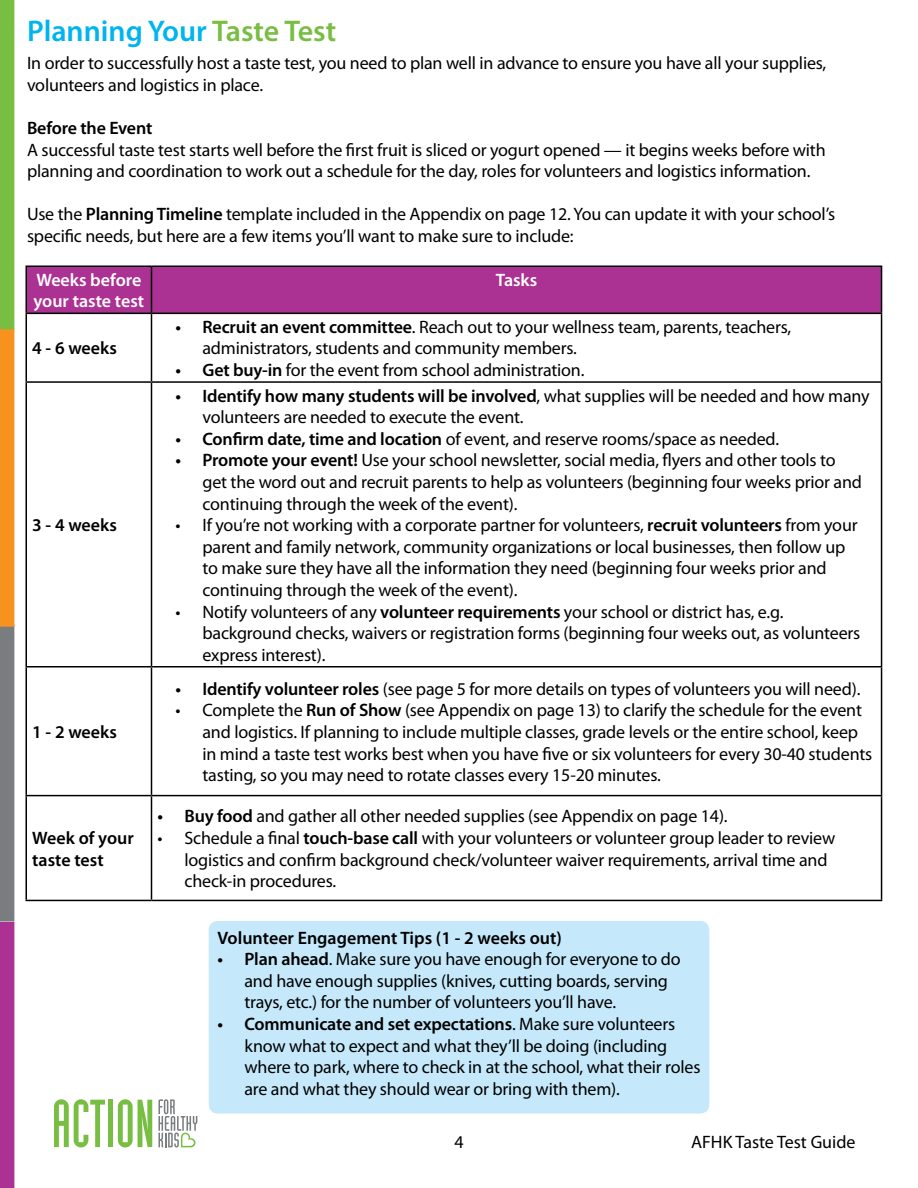
<style>
.page{position:relative;width:918px;height:1188px;background:#fff}
.page>*{position:absolute;margin:0;border:0;box-sizing:border-box;transform-origin:0 0}
.t1{font:600 30px "Myriad Pro";color:#00b5ef}
.t2{font:18px/21.6px "Myriad Pro";letter-spacing:-.01em;color:#000}
.t3{font:600 18px/21.6px "Myriad Pro";color:#000}
.t4{font:600 18px/21.6px "Myriad Pro";color:#fff}
.s1{color:#78be43}
.s2{font-weight:600}
</style>
<div class="page">
<svg style="left:54px;top:1099px;width:51px;height:49px"></svg>
<div style="left:108px;top:1100px;width:5px;height:47px;background:#78be43"></div>
<svg style="left:118px;top:1099px;width:34px;height:49px"></svg>
<svg style="left:158px;top:1099px;width:39px;height:48px"></svg>
<div style="left:209px;top:921px;width:500px;height:193px;background:#c5e9fb;border-radius:9px"></div>
<div style="left:27px;top:267px;width:854px;height:46px;background:#ab3192"></div>
<hr style="left:26px;top:266px;width:126px;height:1px;background:#000">
<hr style="left:26px;top:267px;width:1px;height:46px;background:#000">
<hr style="left:152px;top:266px;width:730px;height:1px;background:#000">
<hr style="left:151px;top:267px;width:1px;height:46px;background:#000">
<hr style="left:881px;top:267px;width:1px;height:46px;background:#000">
<hr style="left:26px;top:313px;width:126px;height:1px;background:#000">
<hr style="left:26px;top:314px;width:1px;height:67px;background:#000">
<hr style="left:152px;top:313px;width:730px;height:1px;background:#000">
<hr style="left:151px;top:314px;width:1px;height:67px;background:#000">
<hr style="left:881px;top:314px;width:1px;height:67px;background:#000">
<hr style="left:26px;top:381px;width:126px;height:2px;background:#000">
<hr style="left:26px;top:383px;width:1px;height:283px;background:#000">
<hr style="left:152px;top:381px;width:730px;height:2px;background:#000">
<hr style="left:151px;top:383px;width:1px;height:283px;background:#000">
<hr style="left:881px;top:383px;width:1px;height:283px;background:#000">
<hr style="left:26px;top:666px;width:126px;height:2px;background:#000">
<hr style="left:26px;top:667px;width:1px;height:128px;background:#000">
<hr style="left:152px;top:666px;width:730px;height:2px;background:#000">
<hr style="left:151px;top:667px;width:1px;height:128px;background:#000">
<hr style="left:881px;top:667px;width:1px;height:128px;background:#000">
<hr style="left:26px;top:795px;width:126px;height:1px;background:#000">
<hr style="left:26px;top:796px;width:1px;height:104px;background:#000">
<hr style="left:152px;top:795px;width:730px;height:1px;background:#000">
<hr style="left:151px;top:796px;width:1px;height:104px;background:#000">
<hr style="left:881px;top:796px;width:1px;height:104px;background:#000">
<hr style="left:26px;top:900px;width:126px;height:1px;background:#000">
<hr style="left:152px;top:900px;width:730px;height:1px;background:#000">
<div style="left:0;top:922px;width:14px;height:266px;background:#ab3192"></div>
<div style="left:0;top:625px;width:14px;height:296px;background:#797d80"></div>
<div style="left:0;top:328px;width:14px;height:299px;background:#f7921e"></div>
<div style="left:0;top:0;width:14px;height:329px;background:#78be43"></div>
<p class="t1" style="left:27px;top:12px;width:311px">Planning Your <span class="s1">Taste Test</span></p>
<p class="t2" style="left:27px;top:52px;width:801px">In order to successfully host a taste test, you need to plan well in advance to ensure you have all your supplies, volunteers and logistics in place.</p>
<p class="t3" style="left:27px;top:117px;width:127px">Before the Event</p>
<p class="t2" style="left:27px;top:138px;width:800px">A successful taste test starts well before the first fruit is sliced or yogurt opened — it begins weeks before with planning and coordination to work out a schedule for the day, roles for volunteers and logistics information.</p>
<p class="t2" style="left:27px;top:203px;width:810px">Use the <span class="s2">Planning Timeline</span> template included in the Appendix on page 12. You can update it with your school’s specific needs, but here are a few items you’ll want to make sure to include:</p>
<p class="t4" style="left:33px;top:268px;width:112px">Weeks before your taste test</p>
<p class="t4" style="left:496px;top:268px;width:43px">Tasks</p>
<p class="t3" style="left:32px;top:337px;width:86px">4 - 6 weeks</p>
<p class="t2" style="left:202px;top:316px;width:590px;text-indent:-27px"><span class="s2">• Recruit an event committee</span>. Reach out to your wellness team, parents, teachers, administrators, students and community members.</p>
<p class="t2" style="left:176px;top:359px;width:410px"><span class="s2">• Get buy-in</span> for the event from school administration.</p>
<p class="t3" style="left:32px;top:514px;width:86px">3 - 4 weeks</p>
<p class="t3" style="left:32px;top:721px;width:86px">1 - 2 weeks</p>
<p class="t3" style="left:32px;top:827px;width:103px">Week of your taste test</p>
<p class="t2" style="left:202px;top:384px;width:669px;text-indent:-27px"><span class="s2">• Identify how many students will be involved</span>, what supplies will be needed and how many volunteers are needed to execute the event.</p>
<p class="t2" style="left:176px;top:428px;width:605px"><span class="s2">• Confirm date, time and location</span> of event, and reserve rooms/space as needed.</p>
<p class="t2" style="left:202px;top:449px;width:661px;text-indent:-27px"><span class="s2">• Promote your event!</span> Use your school newsletter, social media, flyers and other tools to get the word out and recruit parents to help as volunteers (beginning four weeks prior and continuing through the week of the event).</p>
<p class="t2" style="left:202px;top:514px;width:657px;text-indent:-27px">• If you’re not working with a corporate partner for volunteers, <span class="s2">recruit volunteers</span> from your parent and family network, community organizations or local businesses, then follow up to make sure they have all the information they need (beginning four weeks prior and continuing through the week of the event).</p>
<p class="t2" style="left:202px;top:600px;width:659px;text-indent:-27px">• Notify volunteers of any <span class="s2">volunteer requirements</span> your school or district has, e.g. background checks, waivers or registration forms (beginning four weeks out, as volunteers express interest).</p>
<p class="t2" style="left:176px;top:678px;width:686px"><span class="s2">• Identify volunteer roles</span> (see page 5 for more details on types of volunteers you will need).</p>
<p class="t2" style="left:202px;top:699px;width:671px;text-indent:-27px">• Complete the <span class="s2">Run of Show</span> (see Appendix on page 13) to clarify the schedule for the event and logistics. If planning to include multiple classes, grade levels or the entire school, keep in mind a taste test works best when you have five or six volunteers for every 30-40 students tasting, so you may need to rotate classes every 15-20 minutes.</p>
<p class="t2" style="left:158px;top:805px;width:572px"><span class="s2">• Buy food</span> and gather all other needed supplies (see Appendix on page 14).</p>
<p class="t2" style="left:184px;top:827px;width:652px;text-indent:-27px">• Schedule a final <span class="s2">touch-base call</span> with your volunteers or volunteer group leader to review logistics and confirm background check/volunteer waiver requirements, arrival time and check-in procedures.</p>
<p class="t3" style="left:217px;top:926px;width:346px">Volunteer Engagement Tips (1 - 2 weeks out)</p>
<p class="t2" style="left:244px;top:948px;width:438px;text-indent:-27px"><span class="s2">• Plan ahead</span>. Make sure you have enough for everyone to do and have enough supplies (knives, cutting boards, serving trays, etc.) for the number of volunteers you’ll have.</p>
<p class="t2" style="left:244px;top:1013px;width:458px;text-indent:-27px"><span class="s2">• Communicate and set expectations</span>. Make sure volunteers know what to expect and what they’ll be doing (including where to park, where to check in at the school, what their roles are and what they should wear or bring with them).</p>
<p class="t2" style="left:454px;top:1131px;width:11px">4</p>
<p class="t2" style="left:691px;top:1130px;width:166px">AFHK Taste Test Guide</p>
</div>
